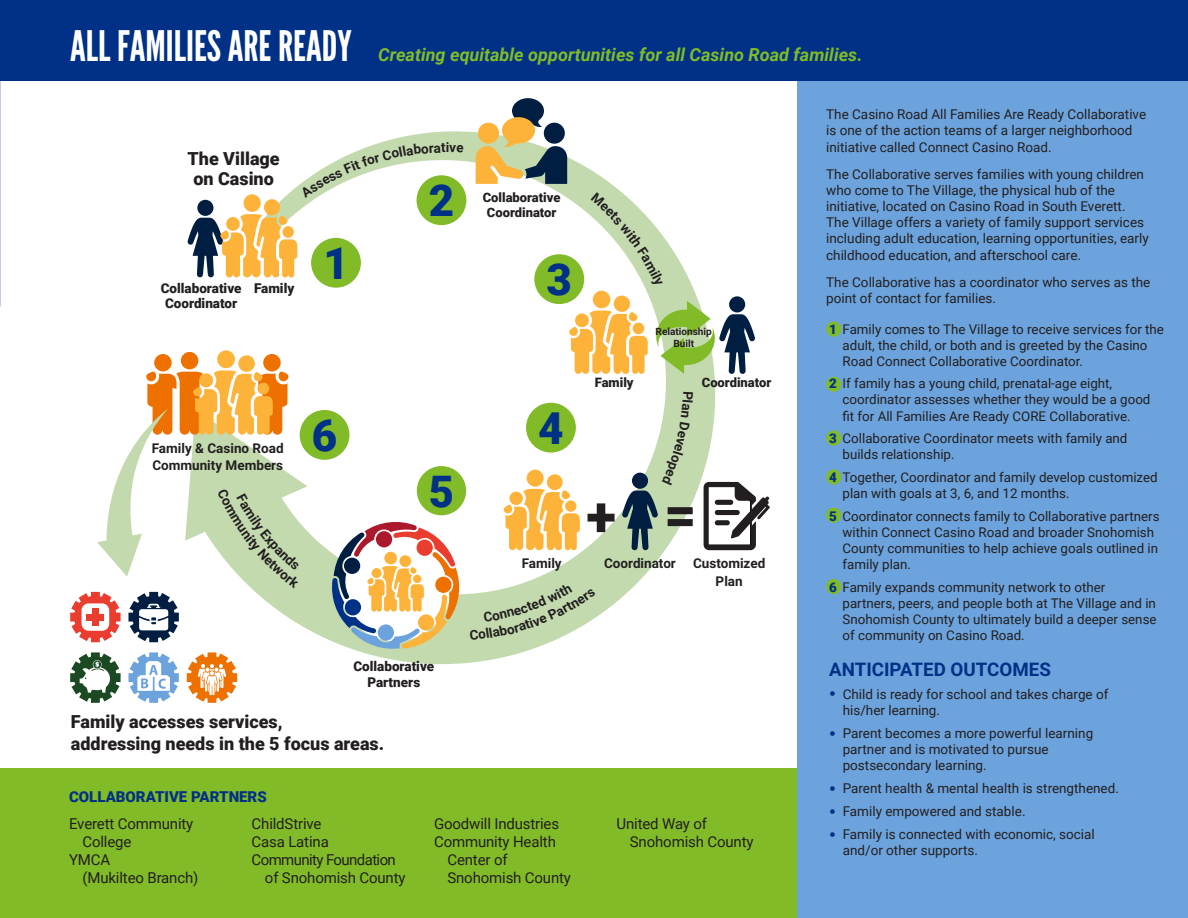
<style>
.page{position:relative;width:1188px;height:918px;background:#fff}
.page>*{position:absolute;margin:0;border:0;box-sizing:border-box;transform-origin:0 0}
.t1{font:900 55.5px "Roboto";color:#231f20}
.t2{font:900 43.95px "Roboto";color:#003186}
.t3{font:900 43.5px "Roboto";color:#003186}
.t4{font:42px "League Gothic";color:#fff}
.t5{font:700 18.75px "Roboto";color:#003186}
.t6{font:900 18px/20.5px "Roboto";color:#231f20;text-align:center}
.t7{font:italic 700 18px "Roboto";color:#81bb28}
.t8{font:15px/18px "Roboto";letter-spacing:-.01em;color:#231f20}
.t9{font:15px/18px "Roboto";letter-spacing:-.04em;color:#231f20}
.t10{font:900 15px "Roboto";color:#003186}
.t11{font:13.5px/16.2px "Roboto";color:#231f20}
.t12{font:700 13.5px/16.2px "Roboto";color:#231f20}
.t13{font:900 13.5px/15px "Roboto";color:#231f20;text-align:center}
.t14{font:13.35px/16px "Roboto";color:#231f20}
.t15{font:900 13.05px/15px "Roboto";color:#231f20;text-align:center}
.t16{font:700 10.05px/12px "Roboto";color:#231f20;text-align:center}
.s1{font-weight:900;color:#003186}
.s2{font-weight:900;font-size:18px;color:#003186}
</style>
<div class="page">
<div style="left:0;top:768px;width:797px;height:150px;background:#81bb28"></div>
<div style="left:0;top:0;width:1188px;height:81px;background:#003186"></div>
<div style="left:797px;top:81px;width:391px;height:837px;background:#6ca3dc"></div>
<div style="left:826px;top:322px;width:15px;height:15px;background:#81bb28;border-radius:50%"></div>
<div style="left:826px;top:377px;width:15px;height:15px;background:#81bb28;border-radius:50%"></div>
<div style="left:826px;top:430px;width:15px;height:16px;background:#81bb28;border-radius:50%"></div>
<div style="left:826px;top:469px;width:15px;height:16px;background:#81bb28;border-radius:50%"></div>
<div style="left:826px;top:508px;width:15px;height:15px;background:#81bb28;border-radius:50%"></div>
<div style="left:826px;top:579px;width:15px;height:15px;background:#81bb28;border-radius:50%"></div>
<svg style="left:201px;top:98px;width:519px;height:566px"></svg>
<div style="left:417px;top:175px;width:49px;height:50px;background:#81bb28;border-radius:50%"></div>
<div style="left:300px;top:410px;width:49px;height:50px;background:#81bb28;border-radius:50%"></div>
<div style="left:593px;top:291px;width:17px;height:17px;background:#fdb239;border-radius:50%"></div>
<svg style="left:568px;top:311px;width:80px;height:63px"></svg>
<div style="left:633px;top:323px;width:11px;height:11px;background:#fdb239;border-radius:50%"></div>
<div style="left:614px;top:296px;width:16px;height:16px;background:#fdb239;border-radius:50%"></div>
<div style="left:311px;top:238px;width:50px;height:50px;background:#81bb28;border-radius:50%"></div>
<div style="left:534px;top:254px;width:50px;height:50px;background:#81bb28;border-radius:50%"></div>
<div style="left:526px;top:403px;width:50px;height:50px;background:#81bb28;border-radius:50%"></div>
<svg style="left:330px;top:519px;width:132px;height:132px"></svg>
<div style="left:413px;top:575px;width:8px;height:8px;background:#fdb239;border-radius:50%"></div>
<div style="left:399px;top:555px;width:12px;height:12px;background:#fdb239;border-radius:50%"></div>
<div style="left:197px;top:200px;width:16px;height:16px;background:#001e41;border-radius:50%"></div>
<div style="left:244px;top:194px;width:17px;height:18px;background:#fdb239;border-radius:50%"></div>
<div style="left:264px;top:199px;width:16px;height:16px;background:#fdb239;border-radius:50%"></div>
<svg style="left:729px;top:296px;width:16px;height:16px"></svg>
<svg style="left:656px;top:301px;width:99px;height:73px"></svg>
<svg style="left:704px;top:482px;width:66px;height:68px"></svg>
<div style="left:715px;top:510px;width:25px;height:5px;background:#231f20;border-radius:3px"></div>
<div style="left:715px;top:500px;width:18px;height:5px;background:#231f20;border-radius:3px"></div>
<div style="left:715px;top:520px;width:15px;height:5px;background:#231f20;border-radius:3px"></div>
<div style="left:632px;top:473px;width:16px;height:16px;background:#001e41;border-radius:50%"></div>
<svg style="left:622px;top:491px;width:36px;height:59px;background:#577174"></svg>
<div style="left:527px;top:470px;width:17px;height:17px;background:#fdb239;border-radius:50%"></div>
<svg style="left:503px;top:489px;width:77px;height:61px"></svg>
<div style="left:565px;top:500px;width:11px;height:12px;background:#fdb239;border-radius:50%"></div>
<div style="left:547px;top:474px;width:16px;height:16px;background:#fdb239;border-radius:50%"></div>
<div style="left:544px;top:123px;width:21px;height:21px;background:#001e41;border-radius:50%"></div>
<svg style="left:476px;top:146px;width:91px;height:38px;background:#a09972"></svg>
<div style="left:478px;top:123px;width:21px;height:21px;background:#fdb239;border-radius:50%"></div>
<img style="left:512px;top:99px;width:32px;height:28px">
<img style="left:503px;top:118px;width:32px;height:28px">
<svg style="left:70px;top:652px;width:51px;height:51px"></svg>
<svg style="left:128px;top:652px;width:51px;height:51px"></svg>
<svg style="left:187px;top:652px;width:50px;height:51px"></svg>
<svg style="left:300px;top:143px;width:163px;height:55px"></svg>
<svg style="left:591px;top:193px;width:72px;height:95px"></svg>
<svg style="left:70px;top:214px;width:237px;height:428px"></svg>
<svg style="left:470px;top:583px;width:126px;height:57px;background:#c9deb7"></svg>
<svg style="left:588px;top:503px;width:27px;height:29px"></svg>
<div style="left:662px;top:392px;width:31px;height:93px;background:#c3daaf"></div>
<p class="t4" style="left:70px;top:21px;width:283px">ALL FAMILIES ARE READY</p>
<p class="t6" style="left:188px;top:147px;width:94px">The Village on Casino</p>
<p class="t13" style="left:161px;top:280px;width:82px">Collaborative<br>Coordinator</p>
<p class="t13" style="left:254px;top:280px;width:42px">Family</p>
<p class="t2" style="left:323px;top:233px;width:27px">1</p>
<p class="t7" style="left:378px;top:42px;width:486px">Creating equitable opportunities for all Casino Road families.</p>
<p class="t12" style="left:446px;top:139px;width:5px">i</p>
<p class="t2" style="left:429px;top:170px;width:27px">2</p>
<p class="t15" style="left:483px;top:189px;width:79px">Collaborative<br>Coordinator</p>
<p class="t2" style="left:547px;top:249px;width:27px">3</p>
<p class="t11" style="left:826px;top:106px;width:322px">The Casino Road All Families Are Ready Collaborative is one of the action teams of a larger neighborhood initiative called Connect Casino Road.</p>
<p class="t11" style="left:826px;top:165px;width:324px">The Collaborative serves families with young children who come to The Village, the physical hub of the initiative, located on Casino Road in South Everett.<br>The Village offers a variety of family support services including adult education, learning opportunities, early childhood education, and afterschool care.</p>
<p class="t11" style="left:826px;top:273px;width:326px">The Collaborative has a coordinator who serves as the point of contact for families.</p>
<p class="t16" style="left:656px;top:325px;width:58px">Relationship<br>Built</p>
<p class="t12" style="left:152px;top:440px;width:133px">Family &amp; Casino Road<br>Community Members</p>
<p class="t2" style="left:312px;top:405px;width:27px">6</p>
<p class="t3" style="left:429px;top:461px;width:27px">5</p>
<p class="t13" style="left:353px;top:658px;width:82px;line-height:16.2px">Collaborative<br>Partners</p>
<p class="t6" style="left:71px;top:710px;width:315px;line-height:21.6px;text-align:left">Family accesses services,<br>addressing needs in the 5 focus areas.</p>
<p class="t10" style="left:69px;top:786px;width:199px">COLLABORATIVE PARTNERS</p>
<p class="t2" style="left:538px;top:397px;width:27px">4</p>
<p class="t15" style="left:595px;top:374px;width:40px">Family</p>
<p class="t15" style="left:702px;top:374px;width:71px">Coordinator</p>
<p class="t1" style="left:664px;top:475px;width:34px">=</p>
<p class="t12" style="left:522px;top:555px;width:42px">Family</p>
<p class="t12" style="left:604px;top:555px;width:73px">Coordinator</p>
<p class="t12" style="left:693px;top:554px;width:74px;line-height:17.4px;text-align:center">Customized<br>Plan</p>
<p class="t8" style="left:82px;top:814px;width:112px;text-indent:-13px">Everett Community<br>College</p>
<p class="t8" style="left:82px;top:850px;width:117px;text-indent:-13px">YMCA<br>(Mukilteo Branch)</p>
<p class="t8" style="left:252px;top:814px;width:71px">ChildStrive</p>
<p class="t8" style="left:252px;top:832px;width:79px">Casa Latina</p>
<p class="t9" style="left:265px;top:850px;width:142px;text-indent:-13px">Community Foundation of Snohomish County</p>
<p class="t8" style="left:434px;top:814px;width:127px">Goodwill Industries</p>
<p class="t8" style="left:447px;top:832px;width:125px;text-indent:-13px">Community Health<br>Center of<br>Snohomish County</p>
<p class="t8" style="left:630px;top:814px;width:125px;text-indent:-13px">United Way of<br>Snohomish County</p>
<p class="t14" style="left:843px;top:320px;width:323px;text-indent:-13px"><span class="s1">1</span> Family comes to The Village to receive services for the adult, the child, or both and is greeted by the Casino<br>Road Connect Collaborative Coordinator.</p>
<p class="t14" style="left:843px;top:375px;width:309px;text-indent:-13px"><span class="s1">2</span> If family has a young child, prenatal-age eight, coordinator assesses whether they would be a good fit for All Families Are Ready CORE Collaborative.</p>
<p class="t14" style="left:843px;top:430px;width:286px;text-indent:-13px"><span class="s1">3</span> Collaborative Coordinator meets with family and builds relationship.</p>
<p class="t14" style="left:843px;top:469px;width:317px;text-indent:-13px"><span class="s1">4</span> Together, Coordinator and family develop customized plan with goals at 3, 6, and 12 months.</p>
<p class="t14" style="left:843px;top:508px;width:319px;text-indent:-13px"><span class="s1">5</span> Coordinator connects family to Collaborative partners within Connect Casino Road and broader Snohomish County communities to help achieve goals outlined in family plan.</p>
<p class="t14" style="left:843px;top:578px;width:316px;text-indent:-13px"><span class="s1">6</span> Family expands community network to other partners, peers, and people both at The Village and in Snohomish County to ultimately build a deeper sense of community on Casino Road.</p>
<p class="t5" style="left:829px;top:656px;width:223px">ANTICIPATED OUTCOMES</p>
<p class="t11" style="left:843px;top:685px;width:267px;text-indent:-14px"><span class="s2">•</span> Child is ready for school and takes charge of his/her learning.</p>
<p class="t11" style="left:843px;top:725px;width:252px;text-indent:-14px"><span class="s2">•</span> Parent becomes a more powerful learning partner and is motivated to pursue postsecondary learning.</p>
<p class="t11" style="left:829px;top:780px;width:291px"><span class="s2">•</span> Parent health &amp; mental health is strengthened.</p>
<p class="t11" style="left:829px;top:803px;width:198px"><span class="s2">•</span> Family empowered and stable.</p>
<p class="t11" style="left:843px;top:826px;width:254px;text-indent:-14px"><span class="s2">•</span> Family is connected with economic, social and/or other supports.</p>
</div>
